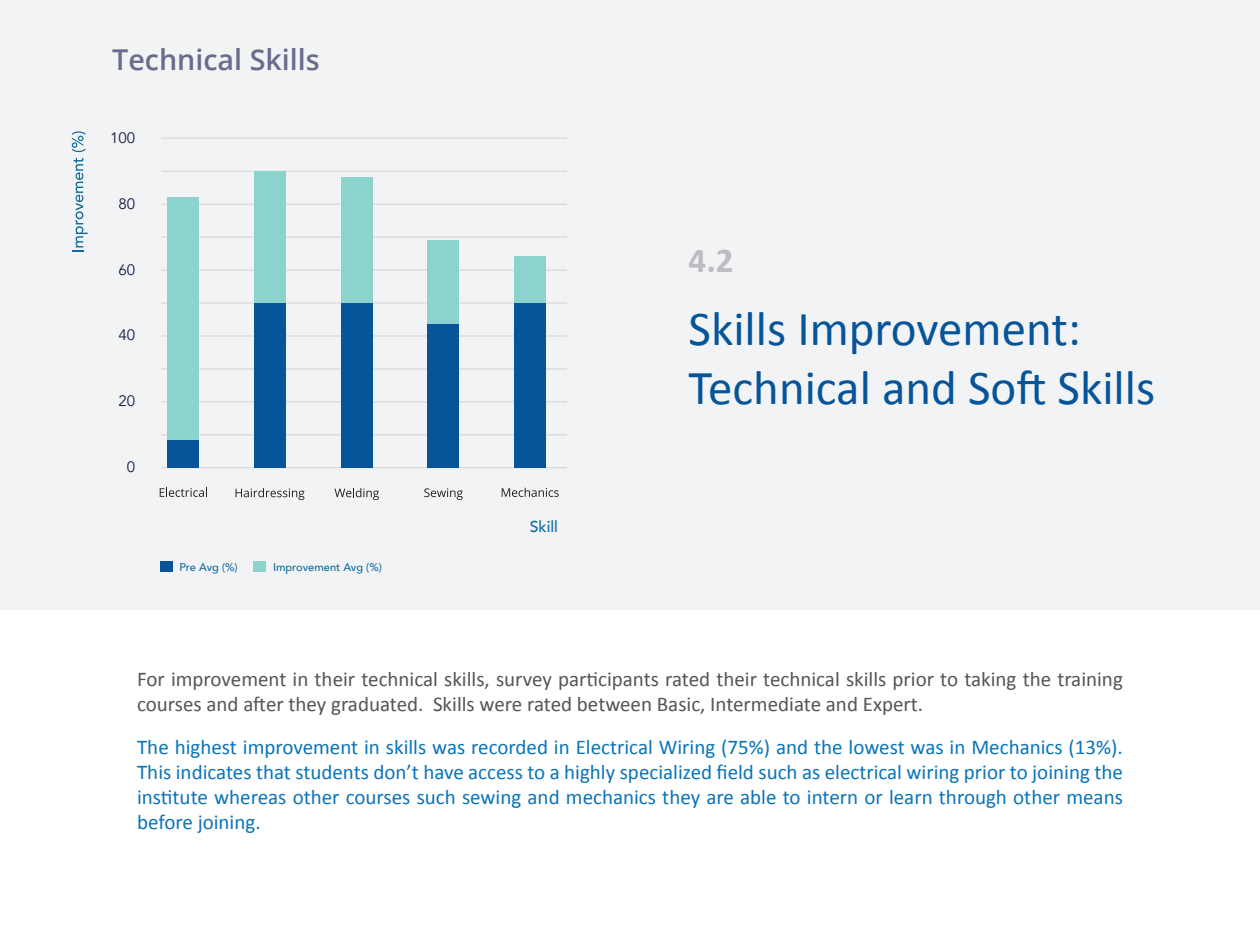
<style>
.page{position:relative;width:1260px;height:945px;background:#fff}
.page>*{position:absolute;margin:0;border:0;box-sizing:border-box;transform-origin:0 0}
.t1{font:49px/58.8px "Calibri";color:#065499}
.t2{font:700 35px "Calibri";color:#bcbdc0}
.t3{font:600 28.7px "Open Sans";color:#6a6c8b}
.t4{font:21px/25.2px "Calibri";color:#0a74b9;text-align:justify}
.t5{font:21px/25.2px "Calibri";color:#545554}
.t6{font:500 15.75px "Avenir";color:#116c9d}
.t7{font:15.05px "Avenir";color:#181746}
.t8{font:500 11.03px "Avenir";color:#116c9d}
</style>
<div class="page">
<div style="left:0;top:0;width:1260px;height:609px;background:#f1f3f4"></div>
<div style="left:160px;top:562px;width:12px;height:10px;background:#065499"></div>
<svg style="left:72px;top:158px;width:16px;height:94px"></svg>
<svg style="left:72px;top:131px;width:14px;height:21px"></svg>
<div style="left:254px;top:562px;width:12px;height:10px;background:#8cd2cd"></div>
<hr style="left:161px;top:467px;width:406px;height:1px;background:#d1d3d4">
<hr style="left:161px;top:435px;width:406px;height:1px;background:#d1d3d4">
<hr style="left:161px;top:402px;width:406px;height:1px;background:#d1d3d4">
<hr style="left:161px;top:369px;width:406px;height:1px;background:#d1d3d4">
<hr style="left:161px;top:336px;width:406px;height:1px;background:#d1d3d4">
<hr style="left:161px;top:303px;width:406px;height:1px;background:#d1d3d4">
<hr style="left:161px;top:270px;width:406px;height:1px;background:#d1d3d4">
<hr style="left:161px;top:237px;width:406px;height:1px;background:#d1d3d4">
<hr style="left:161px;top:204px;width:406px;height:1px;background:#d1d3d4">
<hr style="left:161px;top:171px;width:406px;height:1px;background:#d1d3d4">
<hr style="left:161px;top:138px;width:406px;height:1px;background:#d1d3d4">
<div style="left:168px;top:197px;width:31px;height:271px;background:#8cd2cd"></div>
<div style="left:254px;top:171px;width:32px;height:297px;background:#8cd2cd"></div>
<div style="left:341px;top:177px;width:31px;height:291px;background:#8cd2cd"></div>
<div style="left:428px;top:240px;width:31px;height:228px;background:#8cd2cd"></div>
<div style="left:515px;top:256px;width:31px;height:212px;background:#8cd2cd"></div>
<svg style="left:160px;top:488px;width:47px;height:9px"></svg>
<svg style="left:236px;top:488px;width:68px;height:12px"></svg>
<svg style="left:335px;top:488px;width:44px;height:12px"></svg>
<svg style="left:424px;top:488px;width:39px;height:12px"></svg>
<svg style="left:502px;top:488px;width:57px;height:9px"></svg>
<div style="left:168px;top:440px;width:31px;height:28px;background:#065499"></div>
<div style="left:254px;top:303px;width:32px;height:165px;background:#065499"></div>
<div style="left:341px;top:303px;width:31px;height:165px;background:#065499"></div>
<div style="left:428px;top:324px;width:31px;height:144px;background:#065499"></div>
<div style="left:515px;top:303px;width:31px;height:165px;background:#065499"></div>
<h3 class="t3" style="left:112px;top:48px;width:209px">Technical Skills</h3>
<p class="t7" style="left:110px;top:131px;width:27px">100</p>
<p class="t7" style="left:119px;top:197px;width:18px">80</p>
<p class="t7" style="left:119px;top:263px;width:18px">60</p>
<p class="t7" style="left:119px;top:329px;width:18px">40</p>
<p class="t7" style="left:119px;top:395px;width:18px">20</p>
<p class="t7" style="left:127px;top:461px;width:10px">0</p>
<p class="t8" style="left:179px;top:563px;width:60px">Pre Avg (%)</p>
<p class="t8" style="left:273px;top:562px;width:110px">Improvement Avg (%)</p>
<p class="t6" style="left:530px;top:520px;width:30px">Skill</p>
<h2 class="t2" style="left:689px;top:250px;width:46px">4.2</h2>
<h1 class="t1" style="left:689px;top:299px;width:468px">Skills Improvement:<br>Technical and Soft Skills</h1>
<p class="t5" style="left:137px;top:666px;width:987px">For improvement in their technical skills, survey participants rated their technical skills prior to taking the training courses and after they graduated. Skills were rated between Basic, Intermediate and Expert.</p>
<p class="t4" style="left:137px;top:734px;width:987px">The highest improvement in skills was recorded in Electrical Wiring (75%) and the lowest was in Mechanics (13%).<br>This indicates that students don’t have access to a highly specialized field such as electrical wiring prior to joining the institute whereas other courses such sewing and mechanics they are able to intern or learn through other means before joining.</p>
</div>
